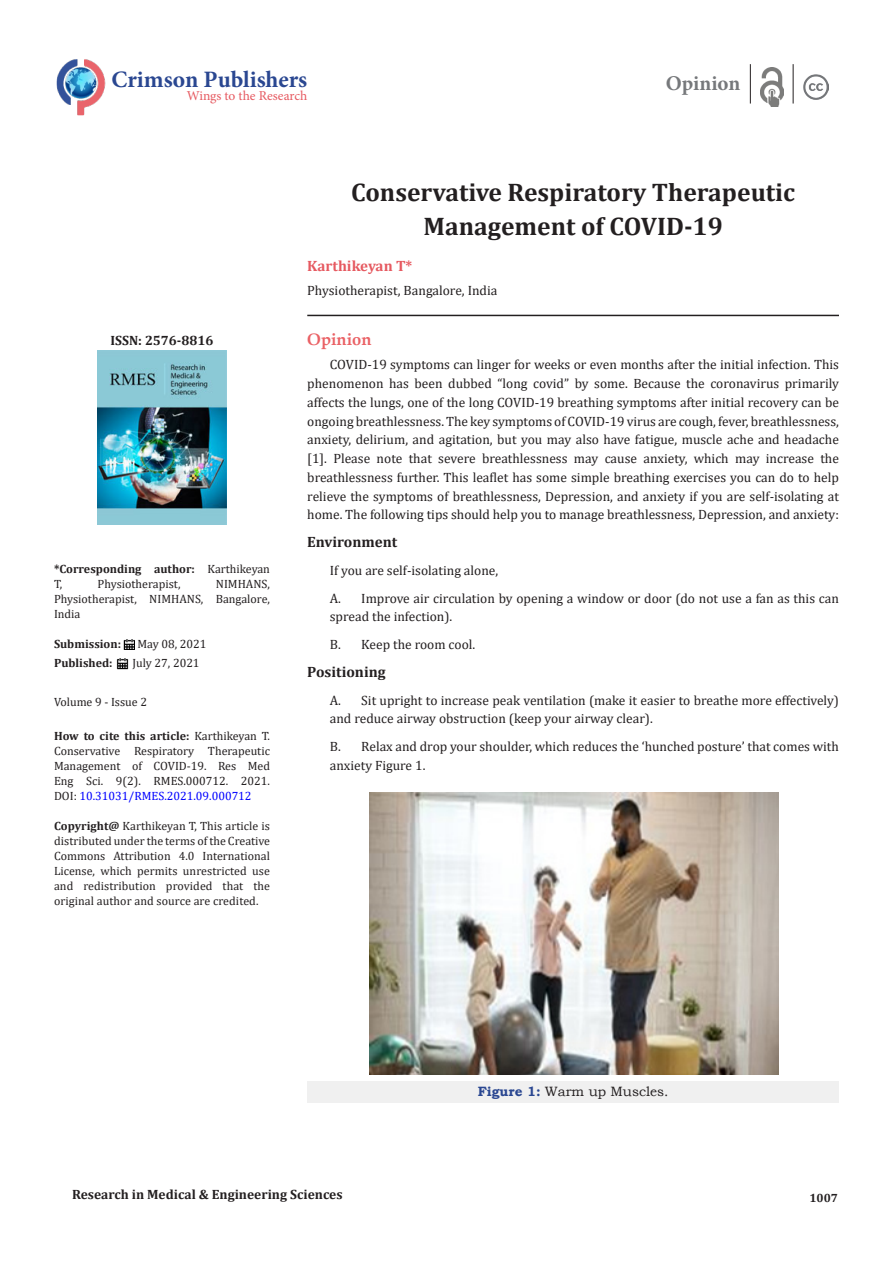
<style>
.page{position:relative;width:893px;height:1263px;background:#fff}
.page>*{position:absolute;margin:0;border:0;box-sizing:border-box;transform-origin:0 0}
.t1{font:700 25.5px/34.5px "Cambria";color:#231f20;text-align:center}
.t2{font:700 23.55px "Minion Pro";color:#2a4791}
.t3{font:700 21px "Minion Pro";color:#76787b}
.Heading_4{font:700 16.5px "Book Antiqua";color:#ea6165}
.t4{font:700 15px "Cambria";color:#231f20}
.t5{font:700 15px "Cambria";color:#e65960}
.t6{font:13.5px/18.8px "Cambria";color:#231f20}
.t7{font:700 13.5px "Cambria";color:#231f20}
.t8{font:13.5px "Bookman Old Style";color:#231f20}
.t9{font:13.5px "Minion Pro";color:#e65960}
.t10{font:12px/15px "Cambria";color:#231f20;text-align:justify}
.t11{font:700 12px/15px "Cambria";color:#231f20}
.s1{font-weight:400}
.s2{font-weight:700}
.s3{color:#00f}
.s4{font-weight:700;color:#2a4791}
</style>
<div class="page">
<img style="left:56px;top:59px;width:50px;height:57px">
<hr style="left:750px;top:64px;width:1px;height:40px;background:#231f20">
<img style="left:760px;top:67px;width:23px;height:40px">
<hr style="left:793px;top:64px;width:1px;height:40px;background:#231f20">
<img style="left:803px;top:74px;width:26px;height:26px">
<svg style="left:124px;top:639px;width:11px;height:11px"></svg>
<img style="left:116px;top:658px;width:13px;height:11px">
<img style="left:97px;top:351px;width:130px;height:173px">
<div style="left:307px;top:1081px;width:532px;height:21px;background:#f0f0f0"></div>
<img style="left:370px;top:792px;width:408px;height:283px">
<hr style="left:307px;top:315px;width:532px;height:1px;background:#231f20">
<p class="t2" style="left:111px;top:63px;width:197px">Crimson Publishers</p>
<p class="t9" style="left:187px;top:87px;width:122px">Wings to the Research</p>
<p class="t3" style="left:666px;top:69px;width:76px">Opinion</p>
<p class="t7" style="left:110px;top:331px;width:104px">ISSN: 2576-8816</p>
<p class="t11" style="left:54px;top:561px;width:217px">*Corresponding author: <span class="s1">Karthikeyan<br>T,</span></p>
<p class="t10" style="left:98px;top:576px;width:84px">Physiotherapist,</p>
<p class="t10" style="left:54px;top:576px;width:217px;text-indent:162px">NIMHANS, Physiotherapist, NIMHANS, Bangalore, India</p>
<p class="t11" style="left:54px;top:636px;width:69px">Submission:</p>
<p class="t10" style="left:137px;top:636px;width:71px">May 08, 2021</p>
<p class="t11" style="left:54px;top:655px;width:60px">Published:</p>
<p class="t10" style="left:133px;top:656px;width:69px">July 27, 2021</p>
<p class="t10" style="left:54px;top:694px;width:95px">Volume 9 - Issue 2</p>
<p class="t10" style="left:54px;top:728px;width:218px"><span class="s2">How to cite this article:</span> Karthikeyan T.<br>Conservative Respiratory Therapeutic Management of COVID-19. Res Med Eng Sci. 9(2). RMES.000712. 2021.<br>DOI: <span class="s3">10.31031/RMES.2021.09.000712</span></p>
<p class="t10" style="left:54px;top:818px;width:218px"><span class="s2">Copyright@</span> Karthikeyan T, This article is distributed under the terms of the Creative Commons Attribution 4.0 International License, which permits unrestricted use and redistribution provided that the original author and source are credited.</p>
<p class="t1" style="left:351px;top:174px;width:446px">Conservative Respiratory Therapeutic<br>Management of COVID-19</p>
<p class="t5" style="left:307px;top:255px;width:107px">Karthikeyan T*</p>
<p class="t6" style="left:307px;top:281px;width:192px">Physiotherapist, Bangalore, India</p>
<p class="Heading_4" style="left:307px;top:328px;width:66px">Opinion</p>
<p class="t6" style="left:307px;top:355px;width:533px;text-align:justify;text-indent:22px">COVID-19 symptoms can linger for weeks or even months after the initial infection. This phenomenon has been dubbed “long covid” by some. Because the coronavirus primarily affects the lungs, one of the long COVID-19 breathing symptoms after initial recovery can be ongoing breathlessness. The key symptoms of COVID-19 virus are cough, fever, breathlessness, anxiety, delirium, and agitation, but you may also have fatigue, muscle ache and headache [1]. Please note that severe breathlessness may cause anxiety, which may increase the breathlessness further. This leaflet has some simple breathing exercises you can do to help relieve the symptoms of breathlessness, Depression, and anxiety if you are self-isolating at home. The following tips should help you to manage breathlessness, Depression, and anxiety:</p>
<p class="t4" style="left:307px;top:531px;width:92px">Environment</p>
<p class="t6" style="left:330px;top:561px;width:170px">If you are self-isolating alone,</p>
<p class="t6" style="left:330px;top:588px;width:511px">A. Improve air circulation by opening a window or door (do not use a fan as this can spread the infection).</p>
<p class="t6" style="left:330px;top:635px;width:147px">B. Keep the room cool.</p>
<p class="t4" style="left:307px;top:661px;width:80px">Positioning</p>
<p class="t6" style="left:330px;top:690px;width:511px">A. Sit upright to increase peak ventilation (make it easier to breathe more effectively) and reduce airway obstruction (keep your airway clear).</p>
<p class="t6" style="left:330px;top:737px;width:511px">B. Relax and drop your shoulder, which reduces the ‘hunched posture’ that comes with anxiety Figure 1.</p>
<p class="t8" style="left:478px;top:1083px;width:192px"><span class="s4">Figure 1:</span> Warm up Muscles.</p>
<p class="t7" style="left:72px;top:1185px;width:272px">Research in Medical &amp; Engineering Sciences</p>
<p class="t11" style="left:809px;top:1190px;width:30px">1007</p>
</div>
